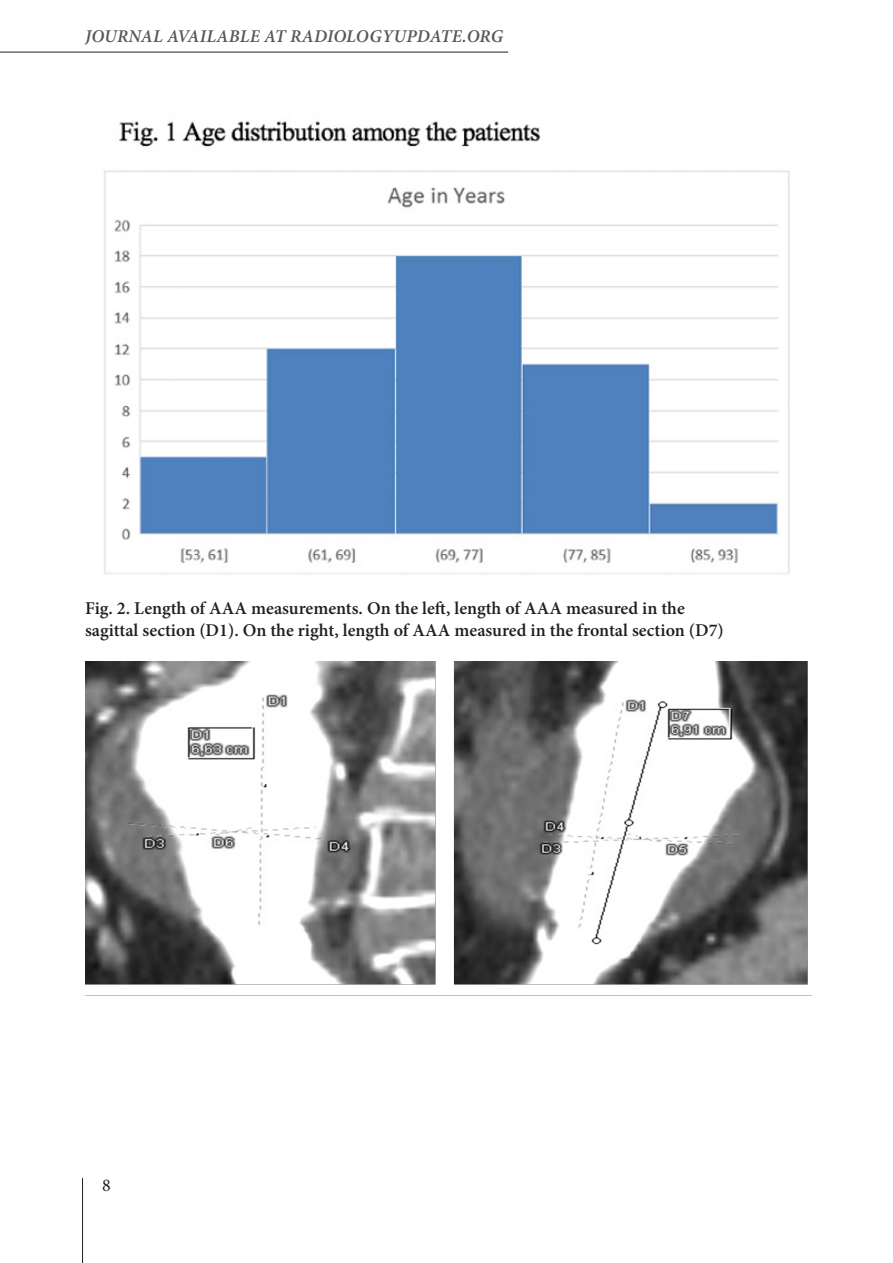
<style>
.page{position:relative;width:893px;height:1263px;background:#fff}
.page>*{position:absolute;margin:0;border:0;box-sizing:border-box;transform-origin:0 0}
.foto_Pavadinimai{font:600 18px "Minion Pro";color:#231f20}
.t1{font:italic 600 18px "Minion Pro";letter-spacing:.01em;color:#57585a}
.t2{font:18px "Minion Pro";color:#231f20}
</style>
<div class="page">
<hr style="left:82px;top:1178px;width:1px;height:85px;background:#231f20">
<hr style="left:0;top:52px;width:508px;height:1px;background:#231f20">
<img style="left:104px;top:121px;width:686px;height:453px">
<img style="left:85px;top:661px;width:727px;height:335px">
<p class="t1" style="left:85px;top:23px;width:420px">JOURNAL AVAILABLE AT RADIOLOGYUPDATE.ORG</p>
<p class="foto_Pavadinimai" style="left:85px;top:596px;width:601px">Fig. 2. Length of AAA measurements. On the left, length of AAA measured in the</p>
<p class="foto_Pavadinimai" style="left:85px;top:617px;width:640px">sagittal section (D1). On the right, length of AAA measured in the frontal section (D7)</p>
<p class="t2" style="left:102px;top:1173px;width:10px">8</p>
</div>
